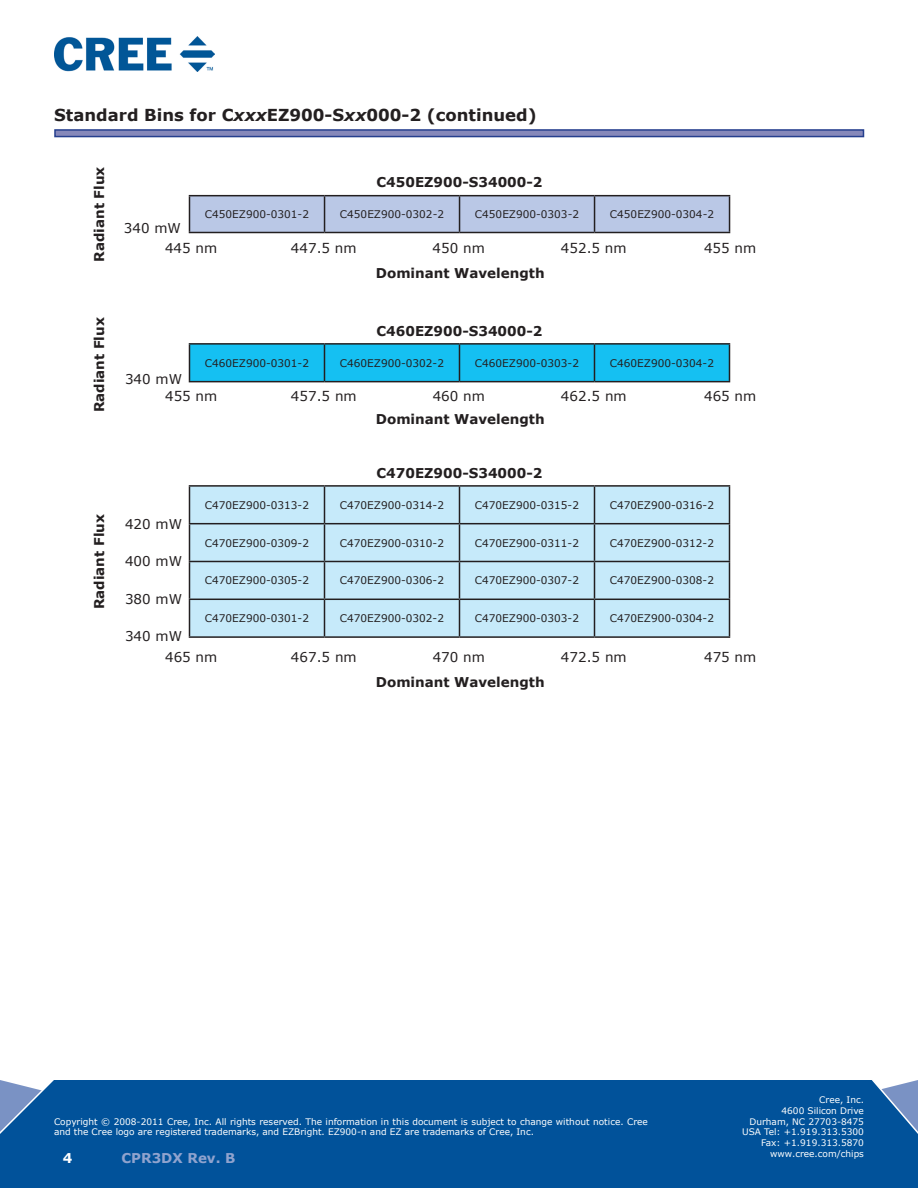
<style>
.page{position:relative;width:918px;height:1188px;background:#fff}
.page>*{position:absolute;margin:0;border:0;box-sizing:border-box;transform-origin:0 0}
.t1{font:700 16.5px "Verdana";color:#231f20}
.t2{font:700 13.5px "Verdana";color:#231f20}
.t3{font:13.5px "Verdana";color:#231f20}
.t4{font:700 13.5px "Verdana";color:#90a3ce}
.t5{font:700 13.5px "Verdana";color:#fff}
.t6{font:10.5px "Verdana";color:#231f20}
.t7{font:9px/10.8px "Verdana";color:#fff}
.s1{font-style:italic}
</style>
<div class="page">
<div style="left:0;top:1080px;width:918px;height:108px;background:#01529a"></div>
<img style="left:54px;top:37px;width:160px;height:35px">
<svg style="left:54px;top:129px;width:810px;height:8px;background:#6771ac"></svg>
<div style="left:190px;top:196px;width:539px;height:36px;background:#bac8e6"></div>
<hr style="left:459px;top:196px;width:1px;height:36px;background:#231f20">
<hr style="left:325px;top:232px;width:135px;height:1px;background:#231f20">
<hr style="left:460px;top:232px;width:135px;height:1px;background:#231f20">
<hr style="left:189px;top:196px;width:1px;height:36px;background:#231f20">
<hr style="left:324px;top:196px;width:1px;height:36px;background:#231f20">
<hr style="left:189px;top:232px;width:136px;height:1px;background:#231f20">
<hr style="left:594px;top:196px;width:1px;height:36px;background:#231f20">
<hr style="left:729px;top:196px;width:1px;height:36px;background:#231f20">
<hr style="left:595px;top:232px;width:135px;height:1px;background:#231f20">
<hr style="left:189px;top:195px;width:136px;height:1px;background:#231f20">
<hr style="left:325px;top:195px;width:135px;height:1px;background:#231f20">
<hr style="left:460px;top:195px;width:135px;height:1px;background:#231f20">
<hr style="left:595px;top:195px;width:135px;height:1px;background:#231f20">
<div style="left:190px;top:345px;width:539px;height:36px;background:#15c0f2"></div>
<hr style="left:459px;top:345px;width:1px;height:36px;background:#231f20">
<hr style="left:324px;top:381px;width:135px;height:1px;background:#231f20">
<hr style="left:459px;top:381px;width:135px;height:1px;background:#231f20">
<hr style="left:189px;top:345px;width:1px;height:36px;background:#231f20">
<hr style="left:324px;top:345px;width:1px;height:36px;background:#231f20">
<hr style="left:189px;top:381px;width:135px;height:1px;background:#231f20">
<hr style="left:594px;top:345px;width:1px;height:36px;background:#231f20">
<hr style="left:729px;top:345px;width:1px;height:36px;background:#231f20">
<hr style="left:594px;top:381px;width:136px;height:1px;background:#231f20">
<hr style="left:189px;top:343px;width:135px;height:2px;background:#231f20">
<hr style="left:324px;top:343px;width:135px;height:2px;background:#231f20">
<hr style="left:459px;top:343px;width:135px;height:2px;background:#231f20">
<hr style="left:594px;top:343px;width:136px;height:2px;background:#231f20">
<div style="left:190px;top:487px;width:539px;height:149px;background:#c6eafa"></div>
<hr style="left:459px;top:487px;width:1px;height:36px;background:#231f20">
<hr style="left:324px;top:523px;width:135px;height:1px;background:#231f20">
<hr style="left:459px;top:523px;width:135px;height:1px;background:#231f20">
<hr style="left:459px;top:524px;width:1px;height:37px;background:#231f20">
<hr style="left:324px;top:561px;width:135px;height:1px;background:#231f20">
<hr style="left:459px;top:561px;width:135px;height:1px;background:#231f20">
<hr style="left:459px;top:562px;width:1px;height:37px;background:#231f20">
<hr style="left:324px;top:599px;width:135px;height:1px;background:#231f20">
<hr style="left:459px;top:599px;width:135px;height:1px;background:#231f20">
<hr style="left:459px;top:600px;width:1px;height:36px;background:#231f20">
<hr style="left:324px;top:636px;width:135px;height:2px;background:#231f20">
<hr style="left:459px;top:636px;width:135px;height:2px;background:#231f20">
<hr style="left:189px;top:487px;width:1px;height:36px;background:#231f20">
<hr style="left:324px;top:487px;width:1px;height:36px;background:#231f20">
<hr style="left:189px;top:523px;width:135px;height:1px;background:#231f20">
<hr style="left:189px;top:524px;width:1px;height:37px;background:#231f20">
<hr style="left:324px;top:524px;width:1px;height:37px;background:#231f20">
<hr style="left:189px;top:561px;width:135px;height:1px;background:#231f20">
<hr style="left:189px;top:562px;width:1px;height:37px;background:#231f20">
<hr style="left:324px;top:562px;width:1px;height:37px;background:#231f20">
<hr style="left:189px;top:599px;width:135px;height:1px;background:#231f20">
<hr style="left:189px;top:600px;width:1px;height:36px;background:#231f20">
<hr style="left:324px;top:600px;width:1px;height:36px;background:#231f20">
<hr style="left:189px;top:636px;width:135px;height:2px;background:#231f20">
<hr style="left:594px;top:487px;width:1px;height:36px;background:#231f20">
<hr style="left:729px;top:487px;width:1px;height:36px;background:#231f20">
<hr style="left:594px;top:523px;width:136px;height:1px;background:#231f20">
<hr style="left:594px;top:524px;width:1px;height:37px;background:#231f20">
<hr style="left:729px;top:524px;width:1px;height:37px;background:#231f20">
<hr style="left:594px;top:561px;width:136px;height:1px;background:#231f20">
<hr style="left:594px;top:562px;width:1px;height:37px;background:#231f20">
<hr style="left:729px;top:562px;width:1px;height:37px;background:#231f20">
<hr style="left:594px;top:599px;width:136px;height:1px;background:#231f20">
<hr style="left:594px;top:600px;width:1px;height:36px;background:#231f20">
<hr style="left:729px;top:600px;width:1px;height:36px;background:#231f20">
<hr style="left:594px;top:636px;width:136px;height:2px;background:#231f20">
<hr style="left:189px;top:485px;width:135px;height:2px;background:#231f20">
<hr style="left:324px;top:485px;width:135px;height:2px;background:#231f20">
<hr style="left:459px;top:485px;width:135px;height:2px;background:#231f20">
<hr style="left:594px;top:485px;width:136px;height:2px;background:#231f20">
<p class="t1" style="left:54px;top:103px;width:484px">Standard Bins for C<span class="s1">xxx</span>EZ900-S<span class="s1">xx</span>000-2 (continued)</p>
<p class="t2" style="left:90px;top:262px;width:97px;rotate:-90deg">Radiant Flux</p>
<p class="t2" style="left:90px;top:412px;width:97px;rotate:-90deg">Radiant Flux</p>
<p class="t2" style="left:376px;top:173px;width:168px">C450EZ900-S34000-2</p>
<p class="t3" style="left:124px;top:219px;width:58px">340 mW</p>
<p class="t6" style="left:205px;top:207px;width:106px">C450EZ900-0301-2</p>
<p class="t6" style="left:340px;top:207px;width:106px">C450EZ900-0302-2</p>
<p class="t6" style="left:475px;top:207px;width:106px">C450EZ900-0303-2</p>
<p class="t6" style="left:610px;top:207px;width:106px">C450EZ900-0304-2</p>
<p class="t3" style="left:165px;top:239px;width:54px">445 nm</p>
<p class="t3" style="left:291px;top:239px;width:67px">447.5 nm</p>
<p class="t3" style="left:433px;top:239px;width:54px">450 nm</p>
<p class="t3" style="left:561px;top:239px;width:67px">452.5 nm</p>
<p class="t3" style="left:704px;top:239px;width:54px">455 nm</p>
<p class="t2" style="left:376px;top:263px;width:170px">Dominant Wavelength</p>
<p class="t2" style="left:376px;top:321px;width:168px">C460EZ900-S34000-2</p>
<p class="t6" style="left:205px;top:356px;width:106px">C460EZ900-0301-2</p>
<p class="t6" style="left:340px;top:356px;width:106px">C460EZ900-0302-2</p>
<p class="t6" style="left:475px;top:356px;width:106px">C460EZ900-0303-2</p>
<p class="t6" style="left:610px;top:356px;width:106px">C460EZ900-0304-2</p>
<p class="t3" style="left:125px;top:370px;width:58px">340 mW</p>
<p class="t3" style="left:165px;top:387px;width:54px">455 nm</p>
<p class="t3" style="left:291px;top:387px;width:67px">457.5 nm</p>
<p class="t3" style="left:433px;top:387px;width:54px">460 nm</p>
<p class="t3" style="left:561px;top:387px;width:67px">462.5 nm</p>
<p class="t3" style="left:704px;top:387px;width:54px">465 nm</p>
<p class="t2" style="left:376px;top:409px;width:170px">Dominant Wavelength</p>
<p class="t2" style="left:376px;top:463px;width:168px">C470EZ900-S34000-2</p>
<p class="t6" style="left:205px;top:498px;width:106px">C470EZ900-0313-2</p>
<p class="t6" style="left:340px;top:498px;width:106px">C470EZ900-0314-2</p>
<p class="t6" style="left:475px;top:498px;width:106px">C470EZ900-0315-2</p>
<p class="t6" style="left:610px;top:498px;width:106px">C470EZ900-0316-2</p>
<p class="t6" style="left:205px;top:536px;width:106px">C470EZ900-0309-2</p>
<p class="t6" style="left:340px;top:536px;width:106px">C470EZ900-0310-2</p>
<p class="t6" style="left:475px;top:536px;width:106px">C470EZ900-0311-2</p>
<p class="t6" style="left:610px;top:536px;width:106px">C470EZ900-0312-2</p>
<p class="t6" style="left:205px;top:573px;width:106px">C470EZ900-0305-2</p>
<p class="t6" style="left:340px;top:573px;width:106px">C470EZ900-0306-2</p>
<p class="t6" style="left:475px;top:573px;width:106px">C470EZ900-0307-2</p>
<p class="t6" style="left:610px;top:573px;width:106px">C470EZ900-0308-2</p>
<p class="t6" style="left:205px;top:611px;width:106px">C470EZ900-0301-2</p>
<p class="t6" style="left:340px;top:611px;width:106px">C470EZ900-0302-2</p>
<p class="t6" style="left:475px;top:611px;width:106px">C470EZ900-0303-2</p>
<p class="t6" style="left:610px;top:611px;width:106px">C470EZ900-0304-2</p>
<p class="t2" style="left:90px;top:609px;width:97px;rotate:-90deg">Radiant Flux</p>
<p class="t3" style="left:125px;top:515px;width:58px">420 mW</p>
<p class="t3" style="left:125px;top:552px;width:58px">400 mW</p>
<p class="t3" style="left:125px;top:590px;width:58px">380 mW</p>
<p class="t3" style="left:125px;top:627px;width:58px">340 mW</p>
<p class="t3" style="left:165px;top:647px;width:54px">465 nm</p>
<p class="t3" style="left:291px;top:647px;width:67px">467.5 nm</p>
<p class="t3" style="left:433px;top:647px;width:54px">470 nm</p>
<p class="t3" style="left:561px;top:647px;width:67px">472.5 nm</p>
<p class="t3" style="left:704px;top:647px;width:54px">475 nm</p>
<p class="t2" style="left:376px;top:672px;width:170px">Dominant Wavelength</p>
<p class="t7" style="left:54px;top:1116px;width:595px">Copyright © 2008-2011 Cree, Inc. All rights reserved. The information in this document is subject to change without notice. Cree and the Cree logo are registered trademarks, and EZBright. EZ900-n and EZ are trademarks of Cree, Inc.</p>
<p class="t5" style="left:63px;top:1148px;width:11px">4</p>
<p class="t4" style="left:122px;top:1149px;width:116px">CPR3DX Rev. B</p>
<p class="t7" style="left:742px;top:1094px;width:123px;text-align:right">Cree, Inc.<br>4600 Silicon Drive<br>Durham, NC 27703-8475<br>USA Tel: +1.919.313.5300<br>Fax: +1.919.313.5870 www.cree.com/chips</p>
</div>
